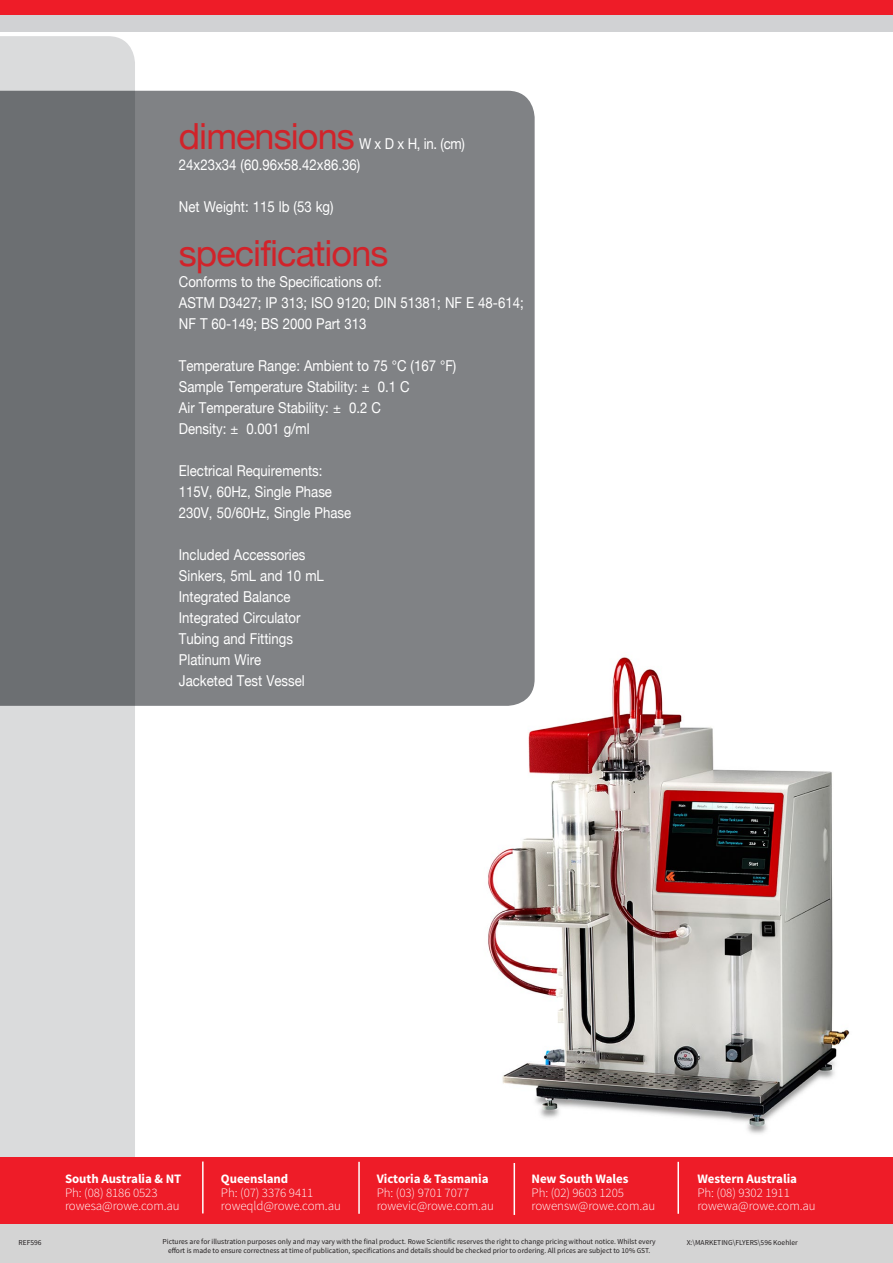
<style>
.page{position:relative;width:893px;height:1263px;background:#fff}
.page>*{position:absolute;margin:0;border:0;box-sizing:border-box;transform-origin:0 0}
.t1{font:36px "Helvetica Neue";letter-spacing:-.025em;color:#d1232a}
.t2{font:15px/21px "Helvetica Neue";color:#fff;scale:.88 1}
.t3{font:300 12.9px "Source Sans Pro";letter-spacing:-.005em;color:#fff}
.t4{font:700 12.9px "Source Sans Pro";letter-spacing:-.005em;color:#fff}
.t5{font:7.5px "Source Sans Pro";color:#231f20}
</style>
<div class="page">
<div style="left:0;top:0;width:893px;height:20px;background:#ee1c28"></div>
<div style="left:0;top:16px;width:893px;height:16px;background:#d1d2d4"></div>
<img style="left:488px;top:657px;width:362px;height:477px">
<div style="left:135px;top:91px;width:400px;height:615px;background:#808285"></div>
<svg style="left:0;top:36px;width:135px;height:1121px;background:#9d9fa1"></svg>
<div style="left:0;top:1157px;width:893px;height:69px;background:#ee1c28"></div>
<div style="left:0;top:1224px;width:893px;height:39px;background:#d4d4d4"></div>
<hr style="left:202px;top:1161px;width:2px;height:52px;background:#fff">
<hr style="left:358px;top:1162px;width:2px;height:52px;background:#fff">
<hr style="left:514px;top:1163px;width:1px;height:52px;background:#fff">
<hr style="left:677px;top:1162px;width:2px;height:52px;background:#fff">
<p class="t1" style="left:179px;top:115px;width:177px">dimensions</p>
<p class="t2" style="left:179px;top:133px;width:326px;text-indent:180px">W x D x H, in. (cm)<br>24x23x34 (60.96x58.42x86.36)</p>
<p class="t2" style="left:179px;top:196px;width:177px">Net Weight: 115 lb (53 kg)</p>
<p class="t1" style="left:179px;top:232px;width:211px">specifications</p>
<p class="t2" style="left:179px;top:271px;width:393px">Conforms to the Specifications of:<br>ASTM D3427; IP 313; ISO 9120; DIN 51381; NF E 48-614;<br>NF T 60-149; BS 2000 Part 313</p>
<p class="t2" style="left:179px;top:355px;width:317px">Temperature Range: Ambient to 75 °C (167 °F)<br>Sample Temperature Stability: ± 0.1 C<br>Air Temperature Stability: ± 0.2 C<br>Density: ± 0.001 g/ml</p>
<p class="t2" style="left:179px;top:460px;width:197px">Electrical Requirements:<br>115V, 60Hz, Single Phase<br>230V, 50/60Hz, Single Phase</p>
<p class="t2" style="left:179px;top:544px;width:166px">Included Accessories<br>Sinkers, 5mL and 10 mL<br>Integrated Balance<br>Integrated Circulator<br>Tubing and Fittings<br>Platinum Wire<br>Jacketed Test Vessel</p>
<p class="t4" style="left:65px;top:1170px;width:118px">South Australia &amp; NT</p>
<p class="t3" style="left:65px;top:1184px;width:94px">Ph: (08) 8186 0523</p>
<p class="t3" style="left:65px;top:1198px;width:116px">rowesa@rowe.com.au</p>
<p class="t4" style="left:221px;top:1170px;width:69px">Queensland</p>
<p class="t3" style="left:221px;top:1184px;width:94px">Ph: (07) 3376 9411</p>
<p class="t3" style="left:221px;top:1198px;width:121px">roweqld@rowe.com.au</p>
<p class="t4" style="left:377px;top:1170px;width:113px">Victoria &amp; Tasmania</p>
<p class="t3" style="left:377px;top:1184px;width:94px">Ph: (03) 9701 7077</p>
<p class="t3" style="left:377px;top:1198px;width:119px">rowevic@rowe.com.au</p>
<p class="t4" style="left:532px;top:1170px;width:98px">New South Wales</p>
<p class="t3" style="left:532px;top:1184px;width:94px">Ph: (02) 9603 1205</p>
<p class="t3" style="left:532px;top:1198px;width:125px">rowensw@rowe.com.au</p>
<p class="t4" style="left:697px;top:1170px;width:101px">Western Australia</p>
<p class="t3" style="left:697px;top:1184px;width:94px">Ph: (08) 9302 1911</p>
<p class="t3" style="left:697px;top:1198px;width:120px">rowewa@rowe.com.au</p>
<p class="t5" style="left:18px;top:1238px;width:25px">REF596</p>
<p class="t5" style="left:163px;top:1237px;width:495px">Pictures are for illustration purposes only and may vary with the final product. Rowe Scientific reserves the right to change pricing without notice. Whilst every</p>
<p class="t5" style="left:687px;top:1238px;width:112px">X:\MARKETING\FLYERS\596 Koehler</p>
<p class="t5" style="left:168px;top:1246px;width:484px">effort is made to ensure correctness at time of publication, specifications and details should be checked prior to ordering. All prices are subject to 10% GST.</p>
</div>
